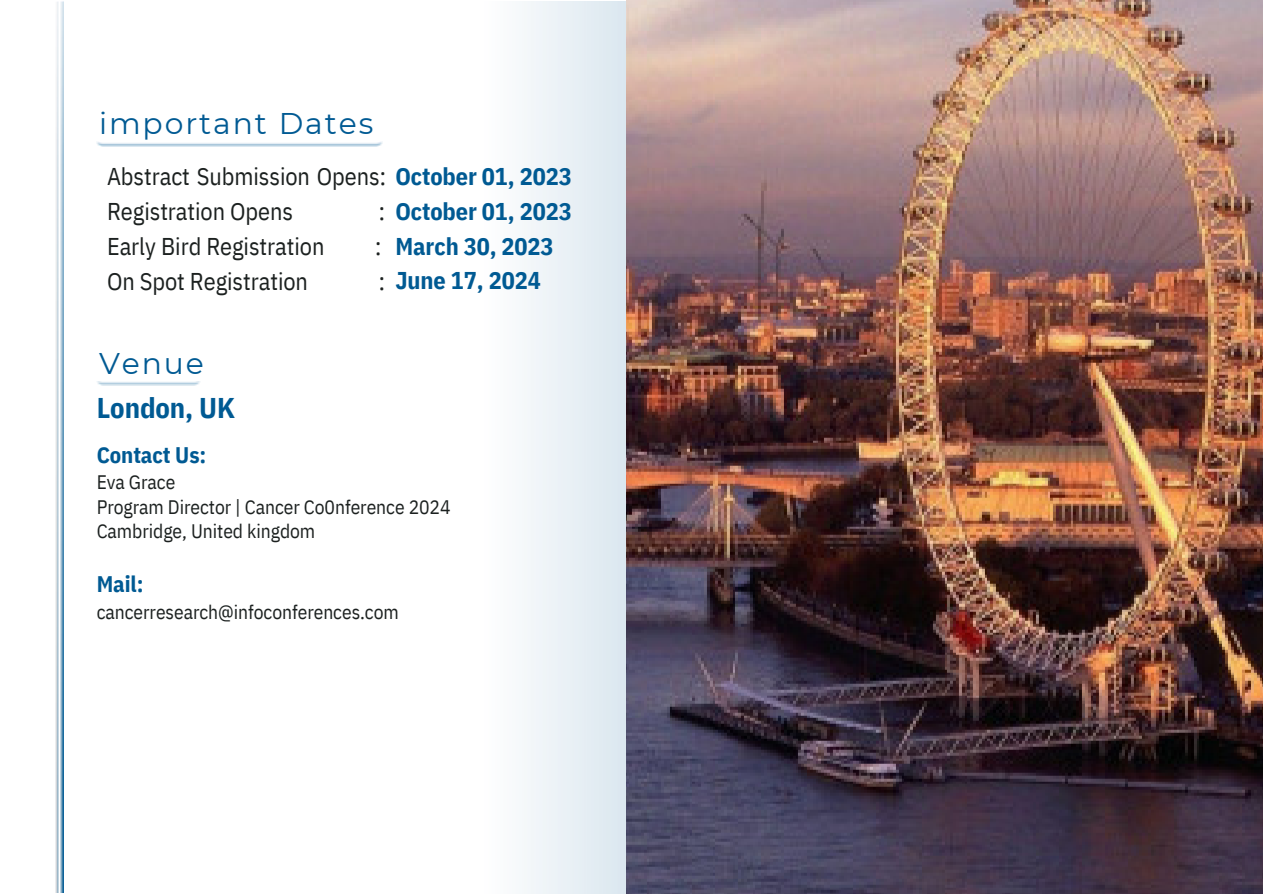
<style>
.page{position:relative;width:1263px;height:894px;background:#fff}
.page>*{position:absolute;margin:0;border:0;box-sizing:border-box;transform-origin:0 0}
.t1{font:29.85px "Montserrat";letter-spacing:.065em;color:#005a93}
.t2{font:700 28.5px "IBM Plex Sans Cond";letter-spacing:-.005em;color:#005a93}
.t3{font:24.15px/34.8px "IBM Plex Sans Cond";letter-spacing:-.005em;color:#1c2120}
.t4{font:700 24.15px "IBM Plex Sans Cond";letter-spacing:-.005em;color:#005a93}
.t5{font:700 22.5px "IBM Plex Sans Cond";letter-spacing:-.005em;color:#005a93}
.t6{font:19.5px/24.8px "IBM Plex Sans Cond";letter-spacing:-.005em;color:#1c2120}
.s1{font-weight:700;color:#005a93}
.s2{font-weight:400;color:#1c2120}
</style>
<div class="page">
<img style="left:96px;top:142px;width:287px;height:5px">
<img style="left:97px;top:381px;width:103px;height:5px">
<img style="left:55px;top:1px;width:8px;height:891px">
<img style="left:626px;top:0;width:637px;height:893px">
<h1 class="t1" style="left:99px;top:105px;width:276px">important Dates</h1>
<p class="t3" style="left:107px;top:158px;width:466px">Abstract Submission Opens: <span class="s1">October 01, 2023<br></span>Registration Opens</p>
<p class="t4" style="left:379px;top:195px;width:194px"><span class="s2">:</span> October 01, 2023</p>
<p class="t4" style="left:395px;top:230px;width:160px">March 30, 2023</p>
<p class="t3" style="left:107px;top:228px;width:219px">Early Bird Registration</p>
<p class="t3" style="left:375px;top:228px;width:8px">:</p>
<p class="t3" style="left:107px;top:263px;width:202px">On Spot Registration</p>
<p class="t4" style="left:379px;top:264px;width:164px"><span class="s2">:</span> June 17, 2024</p>
<h1 class="t1" style="left:99px;top:345px;width:106px">Venue</h1>
<h2 class="t2" style="left:97px;top:388px;width:140px">London, UK</h2>
<p class="t5" style="left:97px;top:439px;width:111px">Contact Us:</p>
<p class="t6" style="left:97px;top:469px;width:355px">Eva Grace<br>Program Director | Cancer Co0nference 2024<br>Cambridge, United kingdom</p>
<p class="t5" style="left:97px;top:568px;width:48px">Mail:</p>
<p class="t6" style="left:97px;top:599px;width:304px">cancerresearch@infoconferences.com</p>
</div>
